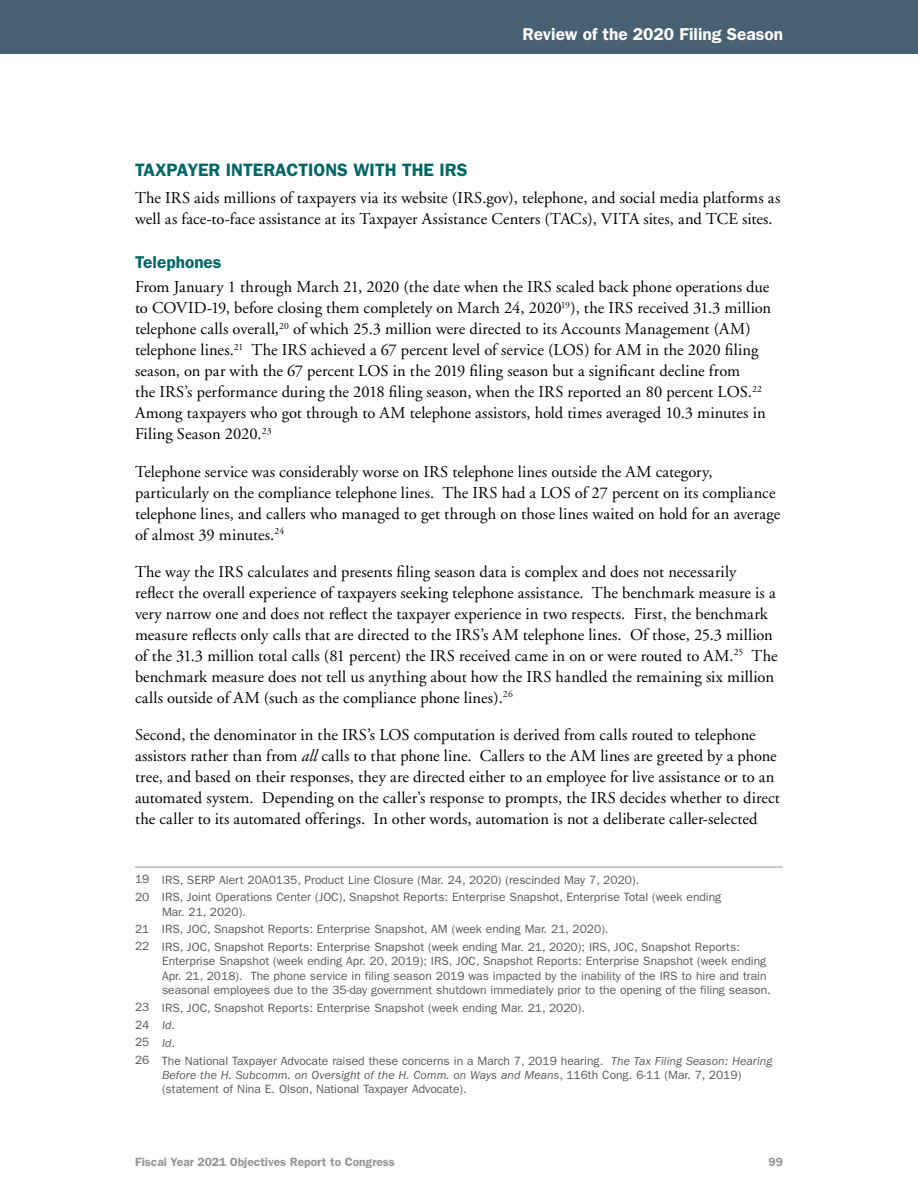
<style>
.page{position:relative;width:918px;height:1188px;background:#fff}
.page>*{position:absolute;margin:0;border:0;box-sizing:border-box;transform-origin:0 0}
.Subhead_1{font:600 18px "Franklin Gothic";color:#006766}
.t1{font:600 17.25px "Franklin Gothic";color:#fff}
.Subhead_2{font:600 17.25px "Franklin Gothic";color:#006766}
.Body_Text{font:16.5px/21px "Adobe Garamond";letter-spacing:.005em;color:#000}
.IGNORE_Footnote{font:12px/14.4px "Franklin Gothic";color:#58595b}
.t2{font:600 12px "Franklin Gothic";color:#939598}
.s1{font-style:italic}
</style>
<div class="page">
<div style="left:0;top:0;width:918px;height:54px;background:#486172"></div>
<hr style="left:135px;top:867px;width:648px;height:1px;background:#939598">
<p class="t1" style="left:522px;top:24px;width:262px">Review of the 2020 Filing Season</p>
<p class="Subhead_1" style="left:135px;top:159px;width:334px">TAXPAYER INTERACTIONS WITH THE IRS</p>
<p class="Body_Text" style="left:135px;top:188px;width:647px">The IRS aids millions of taxpayers via its website (IRS.gov), telephone, and social media platforms as well as face-to-face assistance at its Taxpayer Assistance Centers (TACs), VITA sites, and TCE sites.</p>
<p class="Subhead_2" style="left:135px;top:252px;width:88px">Telephones</p>
<p class="Body_Text" style="left:135px;top:277px;width:638px">From January 1 through March 21, 2020 (the date when the IRS scaled back phone operations due to COVID-19, before closing them completely on March 24, 2020<sup>19</sup>), the IRS received 31.3 million telephone calls overall,<sup>20</sup> of which 25.3 million were directed to its Accounts Management (AM) telephone lines.<sup>21</sup> The IRS achieved a 67 percent level of service (LOS) for AM in the 2020 filing season, on par with the 67 percent LOS in the 2019 filing season but a significant decline from<br>the IRS’s performance during the 2018 filing season, when the IRS reported an 80 percent LOS.<sup>22<br></sup>Among taxpayers who got through to AM telephone assistors, hold times averaged 10.3 minutes in Filing Season 2020.<sup>23</sup></p>
<p class="Body_Text" style="left:135px;top:461px;width:647px">Telephone service was considerably worse on IRS telephone lines outside the AM category, particularly on the compliance telephone lines. The IRS had a LOS of 27 percent on its compliance telephone lines, and callers who managed to get through on those lines waited on hold for an average of almost 39 minutes.<sup>24</sup></p>
<p class="Body_Text" style="left:135px;top:562px;width:644px">The way the IRS calculates and presents filing season data is complex and does not necessarily reflect the overall experience of taxpayers seeking telephone assistance. The benchmark measure is a very narrow one and does not reflect the taxpayer experience in two respects. First, the benchmark measure reflects only calls that are directed to the IRS’s AM telephone lines. Of those, 25.3 million of the 31.3 million total calls (81 percent) the IRS received came in on or were routed to AM.<sup>25</sup> The benchmark measure does not tell us anything about how the IRS handled the remaining six million calls outside of AM (such as the compliance phone lines).<sup>26</sup></p>
<p class="Body_Text" style="left:135px;top:725px;width:646px">Second, the denominator in the IRS’s LOS computation is derived from calls routed to telephone assistors rather than from <span class="s1">all</span> calls to that phone line. Callers to the AM lines are greeted by a phone tree, and based on their responses, they are directed either to an employee for live assistance or to an automated system. Depending on the caller’s response to prompts, the IRS decides whether to direct the caller to its automated offerings. In other words, automation is not a deliberate caller-selected</p>
<p class="IGNORE_Footnote" style="left:135px;top:872px;width:506px">19 IRS, SERP Alert 20A0135, Product Line Closure (Mar. 24, 2020) (rescinded May 7, 2020).</p>
<p class="IGNORE_Footnote" style="left:162px;top:890px;width:561px;text-indent:-27px">20 IRS, Joint Operations Center (JOC), Snapshot Reports: Enterprise Snapshot, Enterprise Total (week ending<br>Mar. 21, 2020).</p>
<p class="IGNORE_Footnote" style="left:135px;top:922px;width:475px">21 IRS, JOC, Snapshot Reports: Enterprise Snapshot, AM (week ending Mar. 21, 2020).</p>
<p class="IGNORE_Footnote" style="left:162px;top:940px;width:610px;text-indent:-27px">22 IRS, JOC, Snapshot Reports: Enterprise Snapshot (week ending Mar. 21, 2020); IRS, JOC, Snapshot Reports:<br>Enterprise Snapshot (week ending Apr. 20, 2019); IRS, JOC, Snapshot Reports: Enterprise Snapshot (week ending Apr. 21, 2018). The phone service in filing season 2019 was impacted by the inability of the IRS to hire and train seasonal employees due to the 35-day government shutdown immediately prior to the opening of the filing season.</p>
<p class="IGNORE_Footnote" style="left:135px;top:1001px;width:452px">23 IRS, JOC, Snapshot Reports: Enterprise Snapshot (week ending Mar. 21, 2020).</p>
<p class="IGNORE_Footnote" style="left:135px;top:1017px;width:41px">24 <span class="s1">Id</span>.</p>
<p class="IGNORE_Footnote" style="left:135px;top:1035px;width:41px">25 <span class="s1">Id</span>.</p>
<p class="IGNORE_Footnote" style="left:162px;top:1054px;width:612px;text-indent:-27px">26 The National Taxpayer Advocate raised these concerns in a March 7, 2019 hearing. <span class="s1">The Tax Filing Season: Hearing<br>Before the H. Subcomm. on Oversight of the H. Comm. on Ways and Means</span>, 116th Cong. 6-11 (Mar. 7, 2019) (statement of Nina E. Olson, National Taxpayer Advocate).</p>
<p class="t2" style="left:135px;top:1154px;width:261px">Fiscal Year 2021 Objectives Report to Congress</p>
<p class="t2" style="left:769px;top:1154px;width:16px">99</p>
</div>
